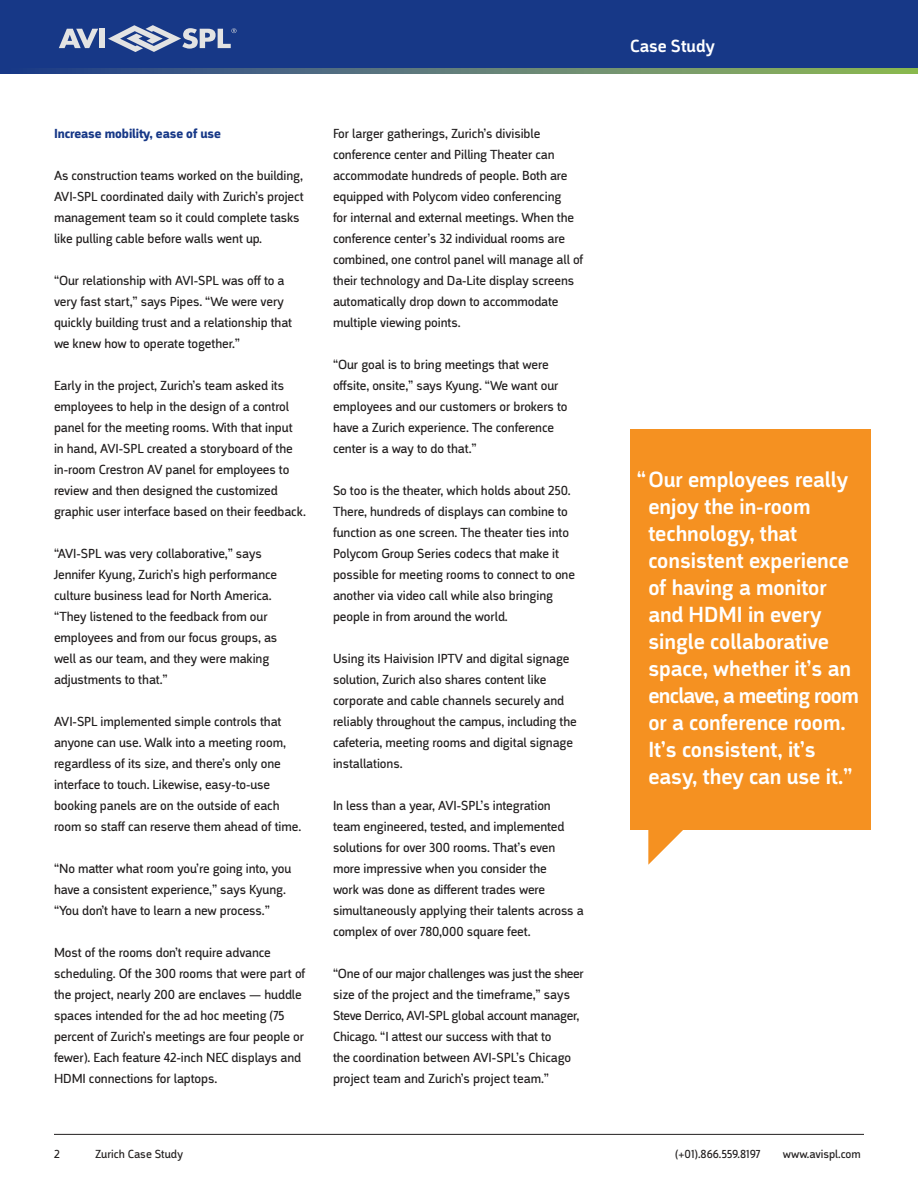
<style>
.page{position:relative;width:918px;height:1188px;background:#fff}
.page>*{position:absolute;margin:0;border:0;box-sizing:border-box;transform-origin:0 0}
.t1{font:500 22.5px/27px "Argumentum";color:#fff}
.t2{font:500 18px "Argumentum";color:#fff}
.t3{font:13.5px/21px "Argumentum";letter-spacing:-.005em;color:#221f1f}
.t4{font:700 13.5px "Argumentum";letter-spacing:-.005em;color:#173887}
.t5{font:12px "Argumentum";color:#221f1f}
</style>
<div class="page">
<div style="left:0;top:0;width:918px;height:69px;background:#173887"></div>
<svg style="left:0;top:68px;width:918px;height:5px;background:#5c7c75"></svg>
<svg style="left:59px;top:29px;width:39px;height:19px"></svg>
<div style="left:100px;top:29px;width:5px;height:19px;background:#e3e3e3"></div>
<svg style="left:108px;top:25px;width:129px;height:27px"></svg>
<hr style="left:54px;top:1134px;width:810px;height:1px;background:#221f1f">
<div style="left:630px;top:429px;width:241px;height:400px;background:#f59121"></div>
<svg style="left:648px;top:829px;width:36px;height:36px"></svg>
<h2 class="t2" style="left:630px;top:39px;width:86px">Case Study</h2>
<p class="t4" style="left:54px;top:128px;width:168px">Increase mobility, ease of use</p>
<p class="t3" style="left:54px;top:166px;width:251px">As construction teams worked on the building, AVI-SPL coordinated daily with Zurich’s project management team so it could complete tasks like pulling cable before walls went up.</p>
<p class="t3" style="left:54px;top:271px;width:240px">“Our relationship with AVI-SPL was off to a very fast start,” says Pipes. “We were very quickly building trust and a relationship that we knew how to operate together.”</p>
<p class="t3" style="left:54px;top:376px;width:253px">Early in the project, Zurich’s team asked its employees to help in the design of a control panel for the meeting rooms. With that input<br>in hand, AVI-SPL created a storyboard of the in-room Crestron AV panel for employees to review and then designed the customized graphic user interface based on their feedback.</p>
<p class="t3" style="left:54px;top:544px;width:225px">“AVI-SPL was very collaborative,” says Jennifer Kyung, Zurich’s high performance culture business lead for North America. “They listened to the feedback from our employees and from our focus groups, as well as our team, and they were making adjustments to that.”</p>
<p class="t3" style="left:54px;top:712px;width:249px">AVI-SPL implemented simple controls that anyone can use. Walk into a meeting room, regardless of its size, and there’s only one interface to touch. Likewise, easy-to-use booking panels are on the outside of each room so staff can reserve them ahead of time.</p>
<p class="t3" style="left:54px;top:859px;width:239px">“No matter what room you’re going into, you have a consistent experience,” says Kyung. “You don’t have to learn a new process.”</p>
<p class="t3" style="left:54px;top:943px;width:253px">Most of the rooms don’t require advance scheduling. Of the 300 rooms that were part of the project, nearly 200 are enclaves — huddle spaces intended for the ad hoc meeting (75 percent of Zurich’s meetings are four people or fewer). Each feature 42-inch NEC displays and HDMI connections for laptops.</p>
<p class="t3" style="left:333px;top:124px;width:252px">For larger gatherings, Zurich’s divisible conference center and Pilling Theater can accommodate hundreds of people. Both are equipped with Polycom video conferencing<br>for internal and external meetings. When the conference center’s 32 individual rooms are combined, one control panel will manage all of their technology and Da-Lite display screens automatically drop down to accommodate multiple viewing points.</p>
<p class="t3" style="left:333px;top:355px;width:236px">“Our goal is to bring meetings that were offsite, onsite,” says Kyung. “We want our employees and our customers or brokers to have a Zurich experience. The conference center is a way to do that.”</p>
<p class="t3" style="left:333px;top:481px;width:244px">So too is the theater, which holds about 250.<br>There, hundreds of displays can combine to function as one screen. The theater ties into Polycom Group Series codecs that make it possible for meeting rooms to connect to one another via video call while also bringing people in from around the world.</p>
<p class="t3" style="left:333px;top:649px;width:245px">Using its Haivision IPTV and digital signage solution, Zurich also shares content like corporate and cable channels securely and reliably throughout the campus, including the cafeteria, meeting rooms and digital signage installations.</p>
<p class="t3" style="left:333px;top:796px;width:252px">In less than a year, AVI-SPL’s integration<br>team engineered, tested, and implemented solutions for over 300 rooms. That’s even more impressive when you consider the<br>work was done as different trades were simultaneously applying their talents across a complex of over 780,000 square feet.</p>
<p class="t3" style="left:333px;top:964px;width:252px">“One of our major challenges was just the sheer size of the project and the timeframe,” says Steve Derrico, AVI-SPL global account manager, Chicago. “I attest our success with that to<br>the coordination between AVI-SPL’s Chicago project team and Zurich’s project team.”</p>
<p class="t1" style="left:648px;top:468px;width:212px;text-indent:-12px">“Our employees really enjoy the in-room technology, that consistent experience of having a monitor and HDMI in every single collaborative space, whether it’s an enclave, a meeting room or a conference room.<br>It’s consistent, it’s easy, they can use it.”</p>
<p class="t5" style="left:54px;top:1149px;width:7px">2</p>
<p class="t5" style="left:95px;top:1149px;width:90px">Zurich Case Study</p>
<p class="t5" style="left:675px;top:1149px;width:87px">(+01).866.559.8197</p>
<p class="t5" style="left:783px;top:1149px;width:80px">www.avispl.com</p>
</div>
